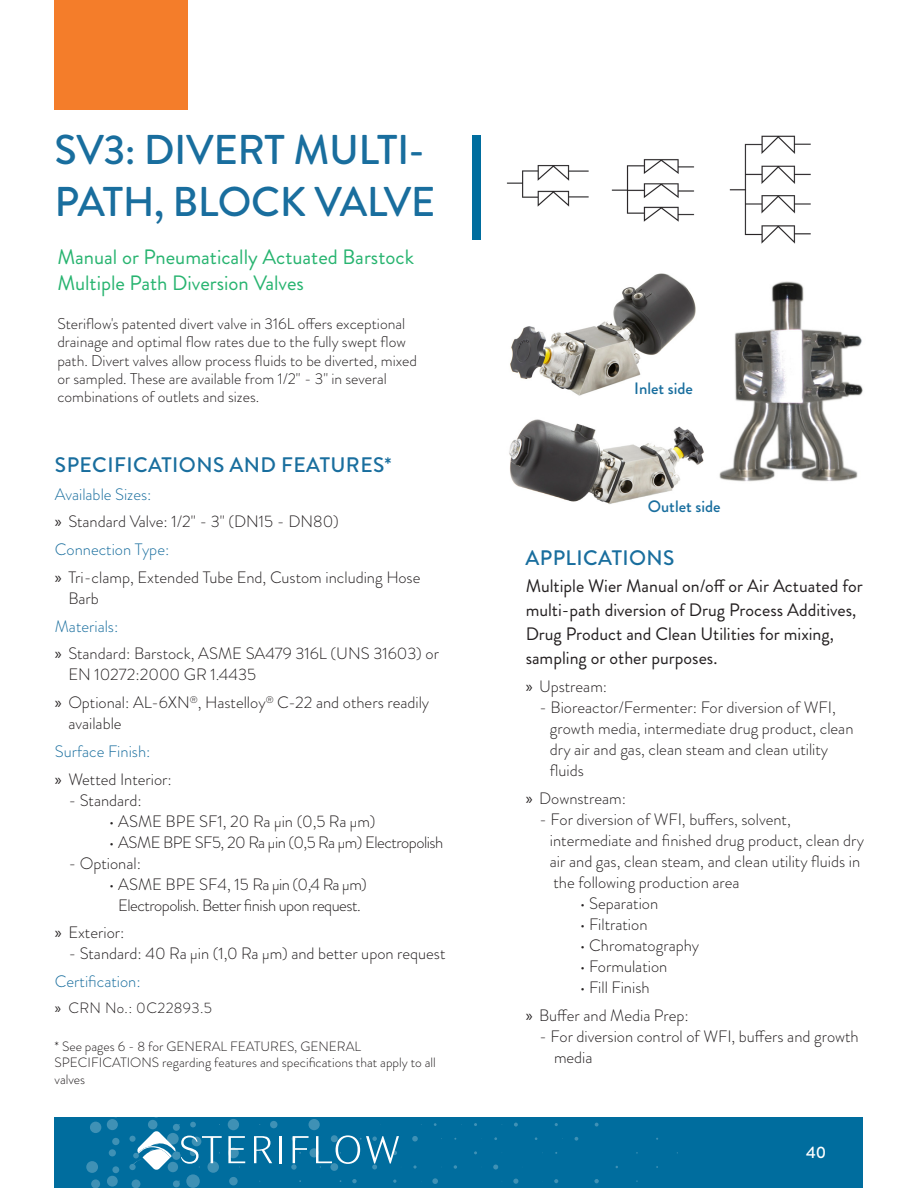
<style>
.page{position:relative;width:918px;height:1188px;background:#fff}
.page>*{position:absolute;margin:0;border:0;box-sizing:border-box;transform-origin:0 0}
.t1{font:500 41.55px/51.9px "Brandon Grotesque";letter-spacing:-.01em;color:#196e9e}
.Orange_Headers{font:500 21px "Brandon Grotesque";letter-spacing:.02em;color:#196e9e}
.t2{font:20.85px/26px "Brandon Grotesque";color:#28b470}
.Bullets_2{font:18px/24px "Brandon Grotesque";color:#231f20}
.t3{font:300 16.5px/21px "Brandon Grotesque";color:#231f20}
.t4{font:300 16.5px/21px "Brandon Grotesque";letter-spacing:-.03em;color:#231f20;text-align:center}
.Bullets_2-2{font:300 16.5px "Brandon Grotesque";color:#196e9e}
.t5{font:500 16.5px "Brandon Grotesque";color:#196e9e}
.t6{font:500 16.5px "Brandon Grotesque";color:#fff}
.Bullets_2-3{font:300 15.6px/18.1px "Brandon Grotesque";color:#231f20}
.t7{font:300 15px "Brandon Grotesque";letter-spacing:.025em;color:#231f20}
.Bullets_2-4{font:300 13.5px/16.5px "Brandon Grotesque";color:#231f20}
.s1{font-family:"Myriad Pro";font-weight:400}
.s2{font-size:15px}
</style>
<div class="page">
<div style="left:54px;top:1118px;width:808px;height:70px;background:#006d9e"></div>
<hr style="left:280px;top:1136px;width:2px;height:27px;background:#fff">
<svg style="left:228px;top:1136px;width:17px;height:32px"></svg>
<svg style="left:254px;top:1136px;width:18px;height:27px"></svg>
<div style="left:91px;top:1179px;width:9px;height:9px;background:#3f91b5;border-radius:50%"></div>
<div style="left:109px;top:1149px;width:7px;height:7px;background:#3f91b5;border-radius:50%"></div>
<div style="left:129px;top:1164px;width:7px;height:6px;background:#3f91b5;border-radius:50%"></div>
<div style="left:129px;top:1136px;width:7px;height:6px;background:#3f91b5;border-radius:50%"></div>
<div style="left:86px;top:1161px;width:12px;height:12px;background:#3f91b5;border-radius:50%"></div>
<div style="left:173px;top:1180px;width:7px;height:7px;background:#3f91b5;border-radius:50%"></div>
<div style="left:132px;top:1179px;width:8px;height:9px;background:#3f91b5;border-radius:50%"></div>
<div style="left:112px;top:1166px;width:7px;height:7px;background:#3f91b5;border-radius:50%"></div>
<div style="left:107px;top:1176px;width:11px;height:11px;background:#3f91b5;border-radius:50%"></div>
<div style="left:107px;top:1119px;width:11px;height:11px;background:#3f91b5;border-radius:50%"></div>
<svg style="left:513px;top:1179px;width:5px;height:5px"></svg>
<svg style="left:514px;top:1123px;width:4px;height:4px"></svg>
<svg style="left:432px;top:1178px;width:6px;height:6px"></svg>
<svg style="left:413px;top:1165px;width:4px;height:4px"></svg>
<svg style="left:412px;top:1136px;width:6px;height:6px"></svg>
<svg style="left:352px;top:1179px;width:5px;height:4px"></svg>
<div style="left:310px;top:1148px;width:9px;height:9px;background:#3f91b5;border-radius:50%"></div>
<div style="left:229px;top:1177px;width:9px;height:8px;background:#3f91b5;border-radius:50%"></div>
<svg style="left:207px;top:1161px;width:12px;height:12px"></svg>
<svg style="left:168px;top:1162px;width:10px;height:10px"></svg>
<svg style="left:493px;top:1165px;width:5px;height:5px"></svg>
<div style="left:186px;top:1174px;width:14px;height:14px;background:#3f91b5;border-radius:50%"></div>
<div style="left:309px;top:1119px;width:11px;height:11px;background:#3f91b5;border-radius:50%"></div>
<svg style="left:228px;top:1147px;width:11px;height:11px"></svg>
<svg style="left:454px;top:1165px;width:3px;height:4px"></svg>
<div style="left:270px;top:1121px;width:7px;height:7px;background:#3f91b5;border-radius:50%"></div>
<div style="left:148px;top:1120px;width:9px;height:9px;background:#3f91b5;border-radius:50%"></div>
<svg style="left:594px;top:1179px;width:5px;height:4px"></svg>
<svg style="left:575px;top:1137px;width:3px;height:4px"></svg>
<svg style="left:595px;top:1123px;width:4px;height:4px"></svg>
<svg style="left:554px;top:1179px;width:4px;height:4px"></svg>
<div style="left:90px;top:1122px;width:11px;height:11px;background:#3f91b5;border-radius:50%"></div>
<div style="left:112px;top:1138px;width:7px;height:7px;background:#3f91b5;border-radius:50%"></div>
<div style="left:228px;top:1119px;width:11px;height:11px;background:#3f91b5;border-radius:50%"></div>
<svg style="left:291px;top:1136px;width:18px;height:34px"></svg>
<svg style="left:316px;top:1135px;width:83px;height:35px"></svg>
<svg style="left:132px;top:1122px;width:90px;height:48px"></svg>
<div style="left:473px;top:135px;width:8px;height:104px;background:#006d9e"></div>
<img style="left:506px;top:135px;width:305px;height:109px">
<img style="left:510px;top:273px;width:186px;height:123px">
<img style="left:509px;top:419px;width:195px;height:85px">
<img style="left:719px;top:281px;width:144px;height:201px">
<div style="left:54px;top:0;width:133px;height:109px;background:#f47d2a"></div>
<p class="t1" style="left:55px;top:125px;width:382px">SV3: DIVERT MULTI-<br>PATH, BLOCK VALVE</p>
<p class="t2" style="left:57px;top:244px;width:358px">Manual or Pneumatically Actuated Barstock<br>Multiple Path Diversion Valves</p>
<p class="Bullets_2-3" style="left:57px;top:315px;width:361px">Steriflow's patented divert valve in 316L offers exceptional drainage and optimal flow rates due to the fully swept flow path. Divert valves allow process fluids to be diverted, mixed or sampled. These are available from 1/2" - 3" in several combinations of outlets and sizes.</p>
<p class="Orange_Headers" style="left:55px;top:450px;width:338px">SPECIFICATIONS AND FEATURES*</p>
<p class="Bullets_2-2" style="left:55px;top:483px;width:98px">Available Sizes:</p>
<p class="t3" style="left:55px;top:511px;width:285px"><span class="s1">»</span> Standard Valve: 1/2" - 3" (DN15 - DN80)</p>
<p class="Bullets_2-2" style="left:55px;top:538px;width:116px">Connection Type:</p>
<p class="t3" style="left:68px;top:567px;width:354px;text-indent:-14px"><span class="s1">»</span> Tri-clamp, Extended Tube End, Custom including Hose<br>Barb</p>
<p class="Bullets_2-2" style="left:55px;top:615px;width:65px">Materials:</p>
<p class="t3" style="left:68px;top:643px;width:372px;text-indent:-14px"><span class="s1">»</span> Standard: Barstock, ASME SA479 316L (UNS 31603) or<br>EN 10272:2000 GR 1.4435</p>
<p class="t3" style="left:68px;top:692px;width:362px;text-indent:-14px"><span class="s1">»</span> Optional: AL-6XN<sup>®</sup>, Hastelloy<sup>®</sup> C-22 and others readily available</p>
<p class="Bullets_2-2" style="left:55px;top:740px;width:97px">Surface Finish:</p>
<p class="t3" style="left:55px;top:769px;width:119px"><span class="s1">»</span> Wetted Interior:</p>
<p class="t3" style="left:68px;top:790px;width:75px">- Standard:</p>
<p class="t3" style="left:109px;top:811px;width:268px">• ASME BPE SF1, 20 Ra <span class="s2">µ</span>in (0,5 Ra <span class="s2">µ</span>m)</p>
<p class="t4" style="left:109px;top:832px;width:336px">• ASME BPE SF5, 20 Ra <span class="s2">µ</span>in (0,5 Ra <span class="s2">µ</span>m) Electropolish</p>
<p class="t3" style="left:68px;top:853px;width:74px">- Optional:</p>
<p class="t4" style="left:109px;top:874px;width:260px">• ASME BPE SF4, 15 Ra <span class="s2">µ</span>in (0,4 Ra <span class="s2">µ</span>m)<br>Electropolish. Better finish upon request.</p>
<p class="t3" style="left:55px;top:922px;width:71px"><span class="s1">»</span> Exterior:</p>
<p class="t3" style="left:68px;top:943px;width:379px">- Standard: 40 Ra <span class="s2">µ</span>in (1,0 Ra <span class="s2">µ</span>m) and better upon request</p>
<p class="Bullets_2-2" style="left:55px;top:970px;width:87px">Certification:</p>
<p class="t7" style="left:55px;top:998px;width:159px"><span class="s1">»</span> CRN No.: 0C22893.5</p>
<p class="Bullets_2-4" style="left:55px;top:1038px;width:383px">* See pages 6 - 8 for GENERAL FEATURES, GENERAL<br>SPECIFICATIONS regarding features and specifications that apply to all valves</p>
<p class="t5" style="left:634px;top:377px;width:60px">Inlet side</p>
<p class="t5" style="left:648px;top:495px;width:74px">Outlet side</p>
<p class="Orange_Headers" style="left:526px;top:544px;width:151px">APPLICATIONS</p>
<p class="Bullets_2" style="left:526px;top:574px;width:339px">Multiple Wier Manual on/off or Air Actuated for multi-path diversion of Drug Process Additives, Drug Product and Clean Utilities for mixing, sampling or other purposes.</p>
<p class="t3" style="left:526px;top:676px;width:83px"><span class="s1">»</span> Upstream:</p>
<p class="t3" style="left:550px;top:697px;width:305px;text-indent:-11px">- Bioreactor/Fermenter: For diversion of WFI, growth media, intermediate drug product, clean dry air and gas, clean steam and clean utility fluids</p>
<p class="t3" style="left:526px;top:788px;width:102px"><span class="s1">»</span> Downstream:</p>
<p class="t3" style="left:550px;top:809px;width:316px;text-indent:-11px">- For diversion of WFI, buffers, solvent, intermediate and finished drug product, clean dry air and gas, clean steam, and clean utility fluids in the following production area</p>
<p class="t3" style="left:580px;top:893px;width:80px">• Separation</p>
<p class="t3" style="left:580px;top:914px;width:69px">• Filtration</p>
<p class="t3" style="left:580px;top:935px;width:121px">• Chromatography</p>
<p class="t3" style="left:580px;top:956px;width:89px">• Formulation</p>
<p class="t3" style="left:580px;top:977px;width:71px">• Fill Finish</p>
<p class="t3" style="left:526px;top:1004px;width:165px"><span class="s1">»</span> Buffer and Media Prep:</p>
<p class="t3" style="left:554px;top:1025px;width:306px;text-indent:-15px">- For diversion control of WFI, buffers and growth media</p>
<p class="t6" style="left:806px;top:1141px;width:22px">40</p>
</div>
